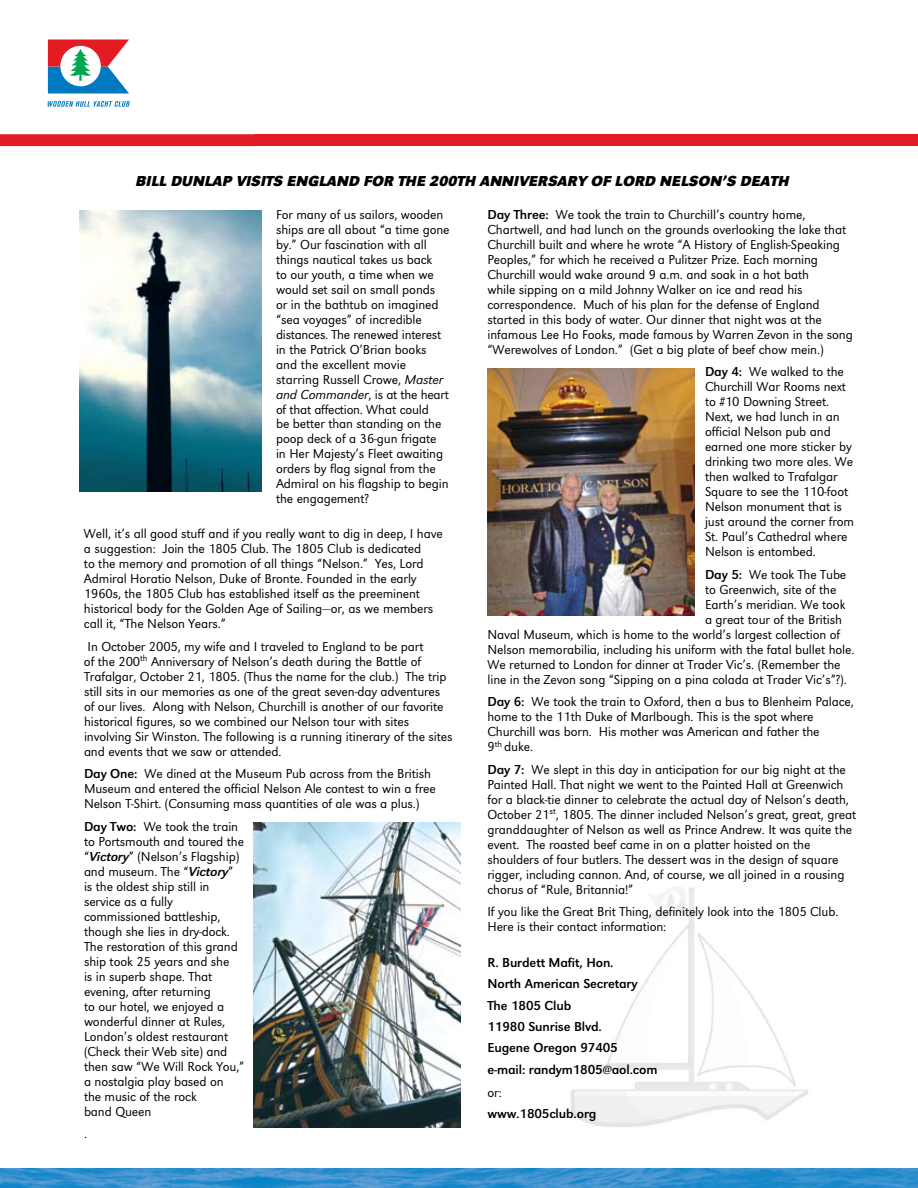
<style>
.page{position:relative;width:918px;height:1188px;background:#fff}
.page>*{position:absolute;margin:0;border:0;box-sizing:border-box;transform-origin:0 0}
.t1{font:15px "URW Grotesk T Bold Obli";color:#000}
.t2{font:13.5px/15px "URW Grotesk T Ligh";letter-spacing:-.01em;color:#000}
.t3{font:13.5px/21px "URW Grotesk T";letter-spacing:-.01em;color:#000}
.s1{font-family:"URW Grotesk T Ligh Ital"}
.s2{font-family:"URW Grotesk T"}
.s3{font-family:"URW Grotesk T";font-style:italic}
.s4{font-family:"URW Grotesk T Ligh"}
</style>
<div class="page">
<img style="left:0;top:1168px;width:256px;height:20px">
<svg style="left:256px;top:1168px;width:662px;height:20px;background:#3290cd"></svg>
<div style="left:256px;top:134px;width:662px;height:12px;background:#e31b23"></div>
<svg style="left:0;top:134px;width:256px;height:12px;background:#e31f27"></svg>
<img style="left:571px;top:887px;width:238px;height:240px">
<svg style="left:48px;top:101px;width:82px;height:6px"></svg>
<svg style="left:48px;top:40px;width:81px;height:54px"></svg>
<img style="left:80px;top:211px;width:181px;height:281px">
<img style="left:488px;top:368px;width:207px;height:248px">
<img style="left:253px;top:822px;width:207px;height:306px">
<p class="t1" style="left:136px;top:172px;width:655px">BILL DUNLAP VISITS ENGLAND FOR THE 200TH ANNIVERSARY OF LORD NELSON’S DEATH</p>
<p class="t2" style="left:276px;top:206px;width:175px">For many of us sailors, wooden ships are all about “a time gone by.” Our fascination with all things nautical takes us back<br>to our youth, a time when we would set sail on small ponds or in the bathtub on imagined “sea voyages” of incredible distances. The renewed interest in the Patrick O’Brian books and the excellent movie starring Russell Crowe, <span class="s1">Master and Commander</span>, is at the heart of that affection. What could<br>be better than standing on the poop deck of a 36-gun frigate in Her Majesty’s Fleet awaiting orders by flag signal from the<br>Admiral on his flagship to begin the engagement?</p>
<p class="t2" style="left:84px;top:526px;width:360px">Well, it’s all good stuff and if you really want to dig in deep, I have a suggestion: Join the 1805 Club. The 1805 Club is dedicated<br>to the memory and promotion of all things “Nelson.” Yes, Lord Admiral Horatio Nelson, Duke of Bronte. Founded in the early 1960s, the 1805 Club has established itself as the preeminent historical body for the Golden Age of Sailing—or, as we members call it, “The Nelson Years.”</p>
<p class="t2" style="left:84px;top:639px;width:370px">In October 2005, my wife and I traveled to England to be part<br>of the 200<sup>th</sup> Anniversary of Nelson’s death during the Battle of Trafalgar, October 21, 1805. (Thus the name for the club.) The trip still sits in our memories as one of the great seven-day adventures of our lives. Along with Nelson, Churchill is another of our favorite historical figures, so we combined our Nelson tour with sites involving Sir Winston. The following is a running itinerary of the sites and events that we saw or attended.</p>
<p class="t2" style="left:84px;top:766px;width:353px"><span class="s2">Day One:</span> We dined at the Museum Pub across from the British<br>Museum and entered the official Nelson Ale contest to win a free<br>Nelson T-Shirt. (Consuming mass quantities of ale was a plus.)</p>
<p class="t2" style="left:84px;top:819px;width:162px"><span class="s2">Day Two:</span> We took the train to Portsmouth and toured the “<span class="s3">Victory</span>” (Nelson’s Flagship) and museum. The “<span class="s3">Victory</span>” is the oldest ship still in service as a fully commissioned battleship, though she lies in dry-dock.<br>The restoration of this grand ship took 25 years and she<br>is in superb shape. That evening, after returning<br>to our hotel, we enjoyed a wonderful dinner at Rules,<br>London’s oldest restaurant (Check their Web site) and then saw “We Will Rock You,” a nostalgia play based on<br>the music of the rock<br>band Queen</p>
<p class="t2" style="left:84px;top:1126px;width:5px">.</p>
<p class="t2" style="left:488px;top:207px;width:367px"><span class="s2">Day Three:</span> We took the train to Churchill’s country home, Chartwell, and had lunch on the grounds overlooking the lake that Churchill built and where he wrote “A History of English-Speaking Peoples,” for which he received a Pulitzer Prize. Each morning Churchill would wake around 9 a.m. and soak in a hot bath<br>while sipping on a mild Johnny Walker on ice and read his correspondence. Much of his plan for the defense of England started in this body of water. Our dinner that night was at the infamous Lee Ho Fooks, made famous by Warren Zevon in the song “Werewolves of London.” (Get a big plate of beef chow mein.)</p>
<p class="t2" style="left:705px;top:364px;width:151px"><span class="s2">Day 4:</span> We walked to the<br>Churchill War Rooms next to #10 Downing Street.<br>Next, we had lunch in an official Nelson pub and earned one more sticker by drinking two more ales. We then walked to Trafalgar<br>Square to see the 110-foot<br>Nelson monument that is just around the corner from<br>St. Paul’s Cathedral where<br>Nelson is entombed.</p>
<p class="t2" style="left:705px;top:567px;width:143px"><span class="s2">Day 5:</span> We took The Tube</p>
<p class="t2" style="left:705px;top:582px;width:133px">to Greenwich, site of the</p>
<p class="t2" style="left:705px;top:597px;width:142px">Earth’s meridian. We took</p>
<p class="t2" style="left:705px;top:612px;width:138px">a great tour of the British</p>
<p class="t2" style="left:488px;top:627px;width:354px">Naval Museum, which is home to the world’s largest collection of</p>
<p class="t2" style="left:488px;top:642px;width:368px">Nelson memorabilia, including his uniform with the fatal bullet hole.</p>
<p class="t2" style="left:488px;top:657px;width:355px">We returned to London for dinner at Trader Vic’s. (Remember the</p>
<p class="t2" style="left:488px;top:672px;width:361px">line in the Zevon song “Sipping on a pina colada at Trader Vic’s”?).</p>
<p class="t2" style="left:488px;top:694px;width:368px"><span class="s2">Day 6:</span> We took the train to Oxford, then a bus to Blenheim Palace, home to the 11th Duke of Marlbough. This is the spot where Churchill was born. His mother was American and father the<br>9<sup>th</sup> duke.</p>
<p class="t2" style="left:487px;top:762px;width:370px"><span class="s2">Day 7:</span> We slept in this day in anticipation for our big night at the Painted Hall. That night we went to the Painted Hall at Greenwich for a black-tie dinner to celebrate the actual day of Nelson’s death, October 21<sup>st</sup>, 1805. The dinner included Nelson’s great, great, great granddaughter of Nelson as well as Prince Andrew. It was quite the event. The roasted beef came in on a platter hoisted on the shoulders of four butlers. The dessert was in the design of square rigger, including cannon. And, of course, we all joined in a rousing chorus of “Rule, Britannia!”</p>
<p class="t2" style="left:487px;top:904px;width:352px">If you like the Great Brit Thing, definitely look into the 1805 Club.<br>Here is their contact information:</p>
<p class="t3" style="left:487px;top:952px;width:152px">R. Burdett Mafit, Hon.<br>North American Secretary<br>The 1805 Club<br>11980 Sunrise Blvd.<br>Eugene Oregon 97405</p>
<p class="t3" style="left:487px;top:1058px;width:172px;line-height:22.5px">e-mail: randym1805@aol.com <span class="s4">or:</span></p>
<p class="t3" style="left:487px;top:1103px;width:110px">www.1805club.org</p>
</div>
